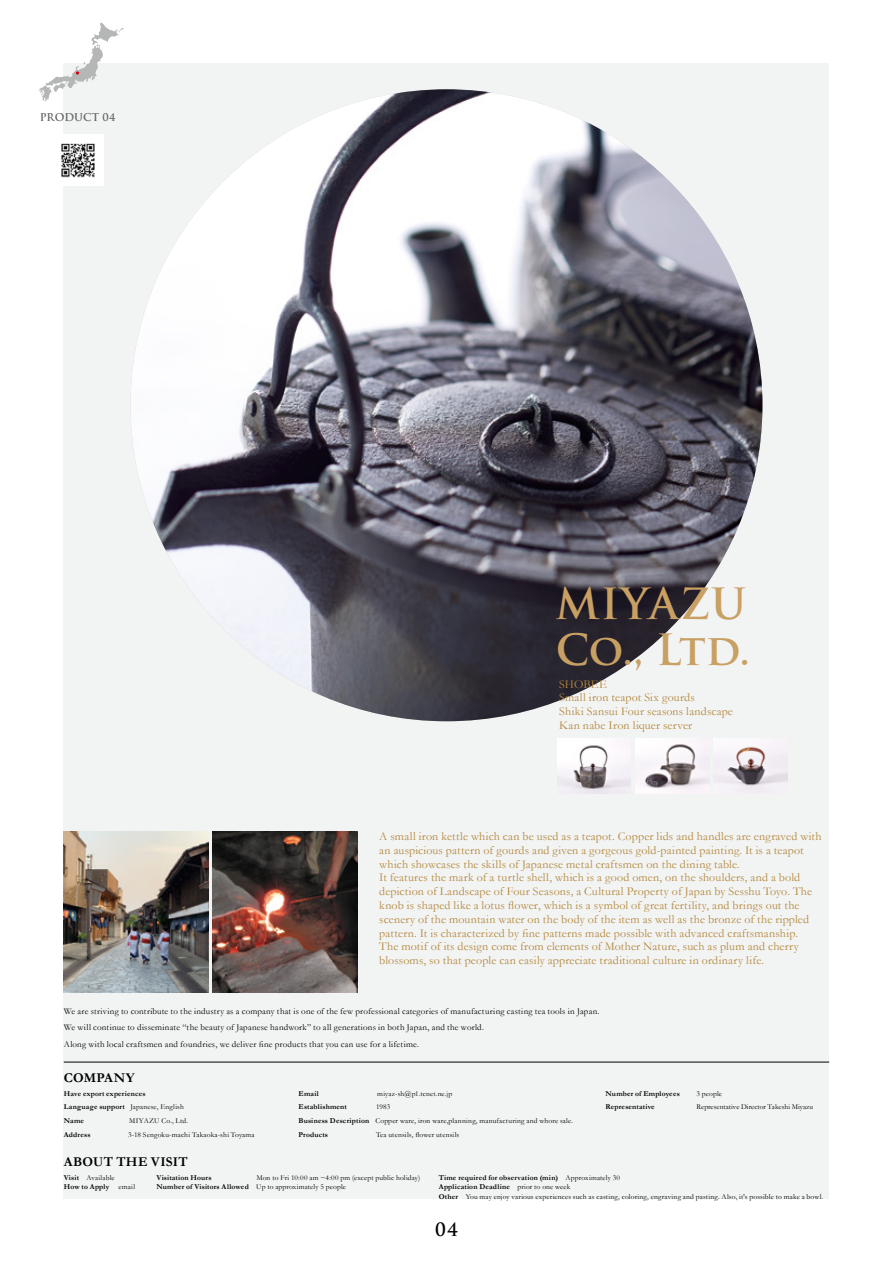
<style>
.page{position:relative;width:893px;height:1263px;background:#fff}
.page>*{position:absolute;margin:0;border:0;box-sizing:border-box;transform-origin:0 0}
.t1{font:700 42px/46.5px "Trajan Pro";letter-spacing:.01em;color:#c9a063}
.t2{font:700 18px "Trajan Pro";color:#000}
.t3{font:700 13.5px "Garamond";letter-spacing:.02em;color:#000}
.t4{font:12px/13.8px "Garamond";letter-spacing:.015em;color:#b4883c}
.t5{font:700 10.5px "Trajan Pro";color:#656464}
.t6{font:9px/16.5px "Garamond";letter-spacing:.025em;color:#000}
.t7{font:7.5px/9.6px "Garamond";letter-spacing:.02em;color:#000}
.t8{font:700 7.5px/13.8px "Garamond";letter-spacing:.02em;color:#000}
.t9{font:7.5px "Garamond";color:#000}
.s1{font-weight:400}
.s2{font-weight:700}
</style>
<div class="page">
<div style="left:64px;top:64px;width:765px;height:1135px;background:#f2f3f3"></div>
<img style="left:131px;top:89px;width:631px;height:632px;border-radius:316px">
<hr style="left:64px;top:1062px;width:765px;height:1px;background:#000">
<img style="left:557px;top:739px;width:74px;height:54px">
<img style="left:635px;top:739px;width:74px;height:54px">
<img style="left:713px;top:739px;width:74px;height:50px">
<img style="left:64px;top:831px;width:144px;height:161px">
<img style="left:213px;top:831px;width:144px;height:161px">
<svg style="left:39px;top:23px;width:85px;height:79px"></svg>
<div style="left:52px;top:134px;width:51px;height:51px;background:#fff"></div>
<img style="left:61px;top:143px;width:34px;height:35px">
<p class="t5" style="left:40px;top:110px;width:77px">PRODUCT 04</p>
<h1 class="t1" style="left:556px;top:581px;width:196px">MIYAZU<br>Co., Ltd.</h1>
<p class="t4" style="left:559px;top:677px;width:175px">SHOBEE<br>Small iron teapot Six gourds<br>Shiki Sansui Four seasons landscape<br>Kan nabe Iron liquer server</p>
<p class="t4" style="left:379px;top:829px;width:444px">A small iron kettle which can be used as a teapot. Copper lids and handles are engraved with an auspicious pattern of gourds and given a gorgeous gold-painted painting. It is a teapot which showcases the skills of Japanese metal craftsmen on the dining table.<br>It features the mark of a turtle shell, which is a good omen, on the shoulders, and a bold depiction of Landscape of Four Seasons, a Cultural Property of Japan by Sesshu Toyo. The knob is shaped like a lotus flower, which is a symbol of great fertility, and brings out the scenery of the mountain water on the body of the item as well as the bronze of the rippled pattern. It is characterized by fine patterns made possible with advanced craftsmanship.<br>The motif of its design come from elements of Mother Nature, such as plum and cherry blossoms, so that people can easily appreciate traditional culture in ordinary life.</p>
<p class="t6" style="left:64px;top:1002px;width:537px">We are striving to contribute to the industry as a company that is one of the few professional categories of manufacturing casting tea tools in Japan.<br>We will continue to disseminate “the beauty of Japanese handwork” to all generations in both Japan, and the world.<br>Along with local craftsmen and foundries, we deliver fine products that you can use for a lifetime.</p>
<p class="t3" style="left:64px;top:1069px;width:72px">COMPANY</p>
<p class="t8" style="left:64px;top:1086px;width:122px">Have export experiences<br>Language support <span class="s1">Japanese, English<br></span>Name</p>
<p class="t7" style="left:129px;top:1116px;width:61px">MIYAZU Co., Ltd.</p>
<p class="t8" style="left:64px;top:1128px;width:28px">Address</p>
<p class="t7" style="left:128px;top:1130px;width:128px">3-18 Sengoku-machi Takaoka-shi Toyama</p>
<p class="t3" style="left:64px;top:1154px;width:125px">ABOUT THE VISIT</p>
<p class="t8" style="left:298px;top:1086px;width:22px">Email</p>
<p class="t7" style="left:377px;top:1088px;width:77px">miyaz-sh@p1.tcnet.ne.jp</p>
<p class="t8" style="left:298px;top:1100px;width:50px">Establishment</p>
<p class="t7" style="left:298px;top:1100px;width:276px;line-height:13.8px;text-indent:77px">1983<br><span class="s2">Business Description</span> Copper ware, iron ware,planning, manufacturing and whore sale.<br><span class="s2">Products</span></p>
<p class="t7" style="left:376px;top:1130px;width:85px">Tea utensils, flower utensils</p>
<p class="t8" style="left:605px;top:1086px;width:76px">Number of Employees</p>
<p class="t7" style="left:696px;top:1088px;width:27px">3 people</p>
<p class="t8" style="left:605px;top:1100px;width:51px">Representative</p>
<p class="t9" style="left:696px;top:1102px;width:118px">Representative Director Takeshi Miyazu</p>
<p class="t8" style="left:64px;top:1172px;width:73px;line-height:9.6px">Visit <span class="s1">Available<br></span>How to Apply <span class="s1">email</span></p>
<p class="t8" style="left:156px;top:1170px;width:57px">Visitation Hours</p>
<p class="t7" style="left:156px;top:1172px;width:265px;text-indent:100px">Mon to Fri 10:00 am ~4:00 pm (except public holiday)<br><span class="s2">Number of Visitors Allowed</span> Up to approximately 5 people</p>
<p class="t7" style="left:439px;top:1172px;width:386px"><span class="s2">Time required for observation (min)</span> Approximately 30<br><span class="s2">Application Deadline</span> prior to one week<br><span class="s2">Other</span> You may enjoy various experiences such as casting, coloring, engraving and pasting. Also, it's possible to make a bowl.</p>
<h2 class="t2" style="left:435px;top:1218px;width:24px">04</h2>
</div>
